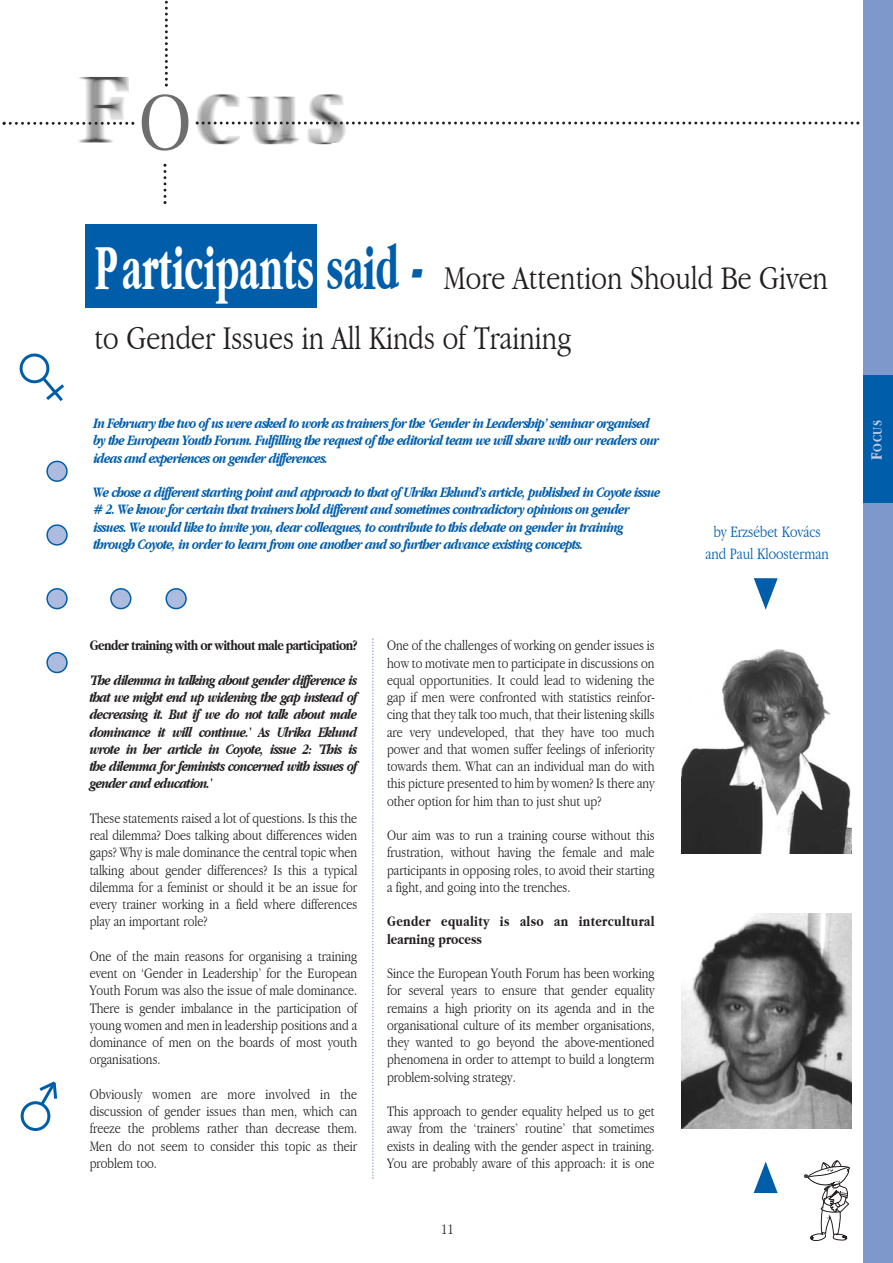
<style>
.page{position:relative;width:893px;height:1263px;background:#fff}
.page>*{position:absolute;margin:0;border:0;box-sizing:border-box;transform-origin:0 0}
.t1{font:300 condensed 118.05px "Garamond";color:#6d6e70}
.t2{font:300 condensed 34.5px/60px "Garamond";color:#231f20}
.t3{font:300 condensed 16.5px/22px "Garamond";color:#005daa;text-align:center}
.t4{font:300 condensed 15px/17.2px "Garamond";color:#231f20;text-align:justify}
.t5{font:italic 700 condensed 15px/17.2px "Garamond";letter-spacing:-.045em;color:#005daa}
.t6{font:italic 700 condensed 15px/17.2px "Garamond";letter-spacing:-.05em;color:#231f20;text-align:justify}
.t7{font:700 condensed 15px/17.2px "Garamond";letter-spacing:.02em;color:#231f20}
.t8{font:700 condensed 15px "Garamond";letter-spacing:-.04em;color:#231f20}
.t9{font:700 condensed 13.5px "Garamond";color:#c6cfe9}
.s1{font-weight:700;font-size:66.75px;color:#fff}
.s2{font-weight:700;font-size:66.75px;color:#005daa}
.s3{font-size:16.5px}
</style>
<div class="page">
<div style="left:85px;top:225px;width:232px;height:83px;background:#005daa"></div>
<div style="left:863px;top:0;width:29px;height:1263px;background:#7f98cc"></div>
<div style="left:863px;top:376px;width:29px;height:127px;background:#005daa"></div>
<svg style="left:372px;top:638px;width:1px;height:541px"></svg>
<img style="left:681px;top:649px;width:170px;height:204px">
<svg style="left:753px;top:578px;width:24px;height:32px"></svg>
<img style="left:681px;top:913px;width:170px;height:215px">
<svg style="left:753px;top:1162px;width:24px;height:31px"></svg>
<svg style="left:19px;top:353px;width:45px;height:48px"></svg>
<svg style="left:20px;top:1081px;width:38px;height:50px"></svg>
<img style="left:79px;top:77px;width:267px;height:67px">
<div style="left:137px;top:43px;width:59px;height:153px;background:#fff"></div>
<svg style="left:165px;top:0;width:3px;height:87px"></svg>
<svg style="left:163px;top:164px;width:3px;height:40px"></svg>
<svg style="left:196px;top:122px;width:663px;height:3px"></svg>
<svg style="left:3px;top:122px;width:131px;height:3px"></svg>
<svg style="left:803px;top:1160px;width:47px;height:81px"></svg>
<svg style="left:46px;top:461px;width:22px;height:21px"></svg>
<svg style="left:46px;top:524px;width:22px;height:22px"></svg>
<svg style="left:46px;top:588px;width:22px;height:21px"></svg>
<svg style="left:110px;top:588px;width:21px;height:21px"></svg>
<svg style="left:165px;top:588px;width:22px;height:21px"></svg>
<svg style="left:46px;top:652px;width:22px;height:21px"></svg>
<h1 class="t1" style="left:139px;top:45px;width:54px">o</h1>
<h2 class="t2" style="left:94px;top:248px;width:735px"><span class="s1">Participants</span> <span class="s2">said -</span> More Attention Should Be Given to Gender Issues in All Kinds of Training</h2>
<p class="t5" style="left:93px;top:415px;width:567px">In February the two of us were asked to work as trainers for the ‘Gender in Leadership’ seminar organised by the European Youth Forum. Fulfilling the request of the editorial team we will share with our readers our ideas and experiences on gender differences.</p>
<p class="t5" style="left:93px;top:484px;width:569px">We chose a different starting point and approach to that of Ulrika Eklund’s article, published in Coyote issue # 2. We know for certain that trainers hold different and sometimes contradictory opinions on gender issues. We would like to invite you, dear colleagues, to contribute to this debate on gender in training through Coyote, in order to learn from one another and so further advance existing concepts.</p>
<p class="t8" style="left:90px;top:637px;width:269px">Gender training with or without male participation?</p>
<p class="t6" style="left:90px;top:672px;width:269px">'The dilemma in talking about gender difference is that we might end up widening the gap instead of decreasing it. But if we do not talk about male dominance it will continue.' As Ulrika Eklund wrote in her article in Coyote, issue 2: 'This is the dilemma for feminists concerned with issues of gender and education.'</p>
<p class="t4" style="left:90px;top:810px;width:269px">These statements raised a lot of questions. Is this the real dilemma? Does talking about differences widen gaps? Why is male dominance the central topic when talking about gender differences? Is this a typical dilemma for a feminist or should it be an issue for every trainer working in a field where differences play an important role?</p>
<p class="t4" style="left:90px;top:948px;width:269px">One of the main reasons for organising a training event on ‘Gender in Leadership’ for the European Youth Forum was also the issue of male dominance.<br>There is gender imbalance in the participation of young women and men in leadership positions and a dominance of men on the boards of most youth organisations.</p>
<p class="t4" style="left:90px;top:1086px;width:269px">Obviously women are more involved in the discussion of gender issues than men, which can freeze the problems rather than decrease them.<br>Men do not seem to consider this topic as their problem too.</p>
<p class="t4" style="left:387px;top:637px;width:269px">One of the challenges of working on gender issues is how to motivate men to participate in discussions on equal opportunities. It could lead to widening the gap if men were confronted with statistics reinfor&shy;cing that they talk too much, that their listening skills are very undeveloped, that they have too much power and that women suffer feelings of inferiority towards them. What can an individual man do with this picture presented to him by women? Is there any other option for him than to just shut up?</p>
<p class="t4" style="left:387px;top:827px;width:269px">Our aim was to run a training course without this frustration, without having the female and male participants in opposing roles, to avoid their starting a fight, and going into the trenches.</p>
<p class="t7" style="left:387px;top:913px;width:269px">Gender equality is also an intercultural learning process</p>
<p class="t4" style="left:387px;top:965px;width:269px">Since the European Youth Forum has been working for several years to ensure that gender equality remains a high priority on its agenda and in the organisational culture of its member organisations, they wanted to go beyond the above-mentioned phenomena in order to attempt to build a longterm problem-solving strategy.</p>
<p class="t4" style="left:387px;top:1103px;width:269px">This approach to gender equality helped us to get away from the ‘trainers’ routine’ that sometimes exists in dealing with the gender aspect in training.<br>You are probably aware of this approach: it is one</p>
<p class="t4" style="left:441px;top:1220px;width:14px">11</p>
<p class="t3" style="left:705px;top:520px;width:125px">by Erzsébet Kovács and Paul Kloosterman</p>
<p class="t9" style="left:869px;top:460px;width:42px;rotate:-90deg"><span class="s3">F</span>OCUS</p>
</div>
